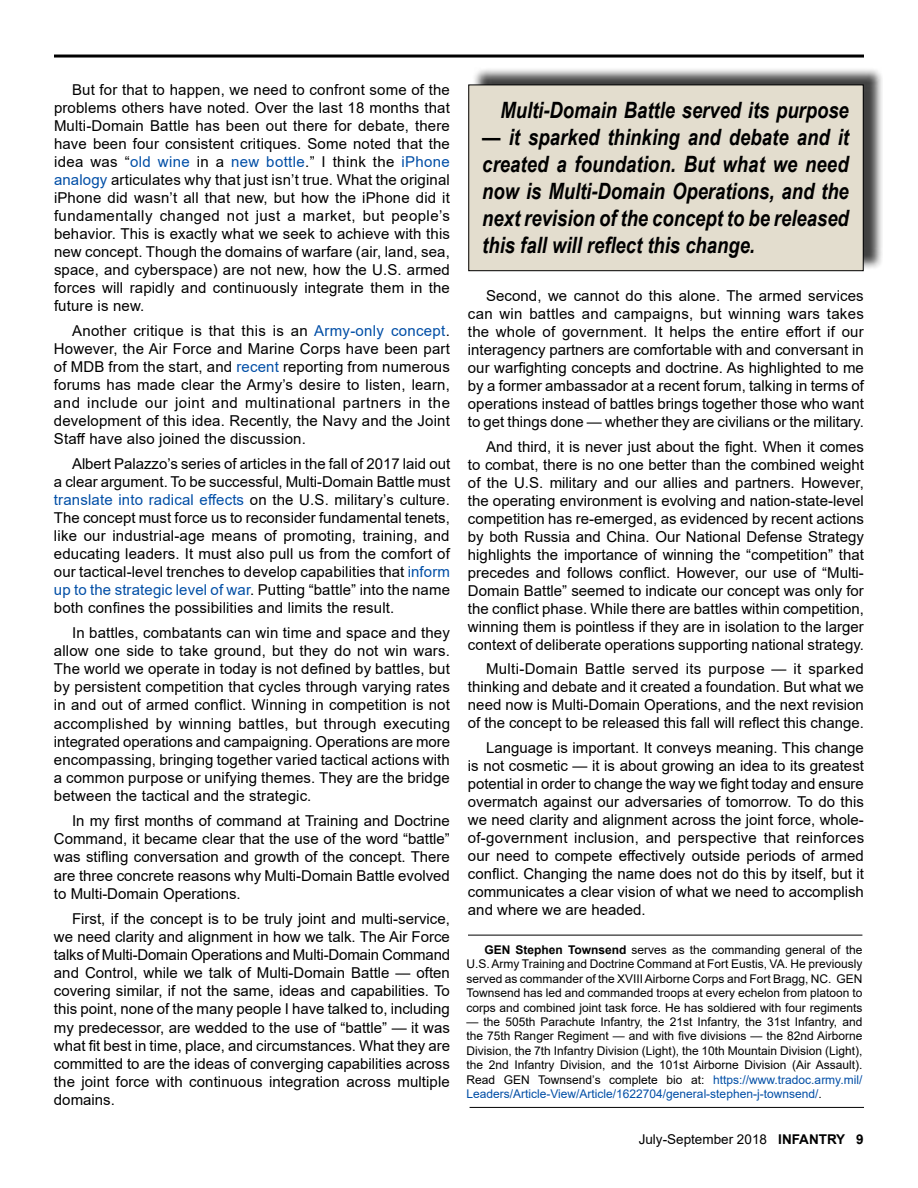
<style>
.page{position:relative;width:918px;height:1188px;background:#fff}
.page>*{position:absolute;margin:0;border:0;box-sizing:border-box;transform-origin:0 0}
.t1{font:italic 700 22.5px/27px "Arial Narrow";color:#000;text-align:justify}
.t2{font:15px/18px "Arial";color:#000;text-align:justify}
.t3{font:13.5px "Arial";color:#000}
.t4{font:12px/14.4px "Arial";color:#000;text-align:justify}
.s1{color:#004ea6}
.s2{font-weight:700}
</style>
<div class="page">
<hr style="left:54px;top:55px;width:810px;height:3px;background:#000">
<hr style="left:468px;top:935px;width:394px;height:1px;background:#000">
<hr style="left:470px;top:1107px;width:394px;height:1px;background:#000">
<div style="left:472px;top:67px;width:411px;height:203px;background:#000;opacity:.75"></div>
<div style="left:469px;top:85px;width:394px;height:186px;background:#e3ddce"></div>
<div style="left:468px;top:85px;width:396px;height:186px;border:1px solid #000"></div>
<p class="t2" style="left:54px;top:81px;width:398px;text-indent:18px">But for that to happen, we need to confront some of the problems others have noted. Over the last 18 months that Multi-Domain Battle has been out there for debate, there have been four consistent critiques. Some noted that the idea was “<span class="s1">old wine</span> in a <span class="s1">new bottle</span>.” I think the <span class="s1">iPhone analogy</span> articulates why that just isn’t true. What the original iPhone did wasn’t all that new, but how the iPhone did it fundamentally changed not just a market, but people’s behavior. This is exactly what we seek to achieve with this new concept. Though the domains of warfare (air, land, sea, space, and cyberspace) are not new, how the U.S. armed forces will rapidly and continuously integrate them in the future is new.</p>
<p class="t2" style="left:54px;top:322px;width:398px;text-indent:18px">Another critique is that this is an <span class="s1">Army-only concept</span>.<br>However, the Air Force and Marine Corps have been part of MDB from the start, and <span class="s1">recent</span> reporting from numerous forums has made clear the Army’s desire to listen, learn, and include our joint and multinational partners in the development of this idea. Recently, the Navy and the Joint Staff have also joined the discussion.</p>
<p class="t2" style="left:54px;top:455px;width:398px;text-indent:18px">Albert Palazzo’s series of articles in the fall of 2017 laid out a clear argument. To be successful, Multi-Domain Battle must <span class="s1">translate into radical effects</span> on the U.S. military’s culture.<br>The concept must force us to reconsider fundamental tenets, like our industrial-age means of promoting, training, and educating leaders. It must also pull us from the comfort of our tactical-level trenches to develop capabilities that <span class="s1">inform up to the strategic level of war</span>. Putting “battle” into the name both confines the possibilities and limits the result.</p>
<p class="t2" style="left:54px;top:623px;width:398px;text-indent:18px">In battles, combatants can win time and space and they allow one side to take ground, but they do not win wars.<br>The world we operate in today is not defined by battles, but by persistent competition that cycles through varying rates in and out of armed conflict. Winning in competition is not accomplished by winning battles, but through executing integrated operations and campaigning. Operations are more encompassing, bringing together varied tactical actions with a common purpose or unifying themes. They are the bridge between the tactical and the strategic.</p>
<p class="t2" style="left:54px;top:812px;width:397px;text-indent:18px">In my first months of command at Training and Doctrine Command, it became clear that the use of the word “battle” was stifling conversation and growth of the concept. There are three concrete reasons why Multi-Domain Battle evolved to Multi-Domain Operations.</p>
<p class="t2" style="left:54px;top:909px;width:398px;text-indent:18px">First, if the concept is to be truly joint and multi-service, we need clarity and alignment in how we talk. The Air Force talks of Multi-Domain Operations and Multi-Domain Command and Control, while we talk of Multi-Domain Battle — often covering similar, if not the same, ideas and capabilities. To this point, none of the many people I have talked to, including my predecessor, are wedded to the use of “battle” — it was what fit best in time, place, and circumstances. What they are committed to are the ideas of converging capabilities across the joint force with continuous integration across multiple domains.</p>
<h1 class="t1" style="left:500px;top:95px;width:350px">Multi-Domain Battle served its purpose</h1>
<h1 class="t1" style="left:482px;top:122px;width:368px">— it sparked thinking and debate and it created a foundation. But what we need now is Multi-Domain Operations, and the next revision of the concept to be released this fall will reflect this change.</h1>
<p class="t2" style="left:468px;top:287px;width:398px;text-indent:18px">Second, we cannot do this alone. The armed services can win battles and campaigns, but winning wars takes the whole of government. It helps the entire effort if our interagency partners are comfortable with and conversant in our warfighting concepts and doctrine. As highlighted to me by a former ambassador at a recent forum, talking in terms of operations instead of battles brings together those who want to get things done — whether they are civilians or the military.</p>
<p class="t2" style="left:468px;top:437px;width:398px;text-indent:18px">And third, it is never just about the fight. When it comes to combat, there is no one better than the combined weight of the U.S. military and our allies and partners. However, the operating environment is evolving and nation-state-level competition has re-emerged, as evidenced by recent actions by both Russia and China. Our National Defense Strategy highlights the importance of winning the “competition” that precedes and follows conflict. However, our use of “Multi-Domain Battle” seemed to indicate our concept was only for the conflict phase. While there are battles within competition, winning them is pointless if they are in isolation to the larger context of deliberate operations supporting national strategy.</p>
<p class="t2" style="left:468px;top:660px;width:397px;text-indent:18px">Multi-Domain Battle served its purpose — it sparked thinking and debate and it created a foundation. But what we need now is Multi-Domain Operations, and the next revision of the concept to be released this fall will reflect this change.</p>
<p class="t2" style="left:468px;top:739px;width:398px;text-indent:18px">Language is important. It conveys meaning. This change is not cosmetic — it is about growing an idea to its greatest potential in order to change the way we fight today and ensure overmatch against our adversaries of tomorrow. To do this we need clarity and alignment across the joint force, whole&shy;of-government inclusion, and perspective that reinforces our need to compete effectively outside periods of armed conflict. Changing the name does not do this by itself, but it communicates a clear vision of what we need to accomplish and where we are headed.</p>
<p class="t4" style="left:466px;top:943px;width:398px;text-indent:18px"><span class="s2">GEN Stephen Townsend</span> serves as the commanding general of the U.S. Army Training and Doctrine Command at Fort Eustis, VA. He previously served as commander of the XVIII Airborne Corps and Fort Bragg, NC. GEN Townsend has led and commanded troops at every echelon from platoon to corps and combined joint task force. He has soldiered with four regiments</p>
<p class="t4" style="left:466px;top:1015px;width:397px">— the 505th Parachute Infantry, the 21st Infantry, the 31st Infantry, and the 75th Ranger Regiment — and with five divisions — the 82nd Airborne Division, the 7th Infantry Division (Light), the 10th Mountain Division (Light), the 2nd Infantry Division, and the 101st Airborne Division (Air Assault).<br>Read GEN Townsend’s complete bio at: <span class="s1">https://www.tradoc.army.mil/ Leaders/Article-View/Article/1622704/general-stephen-j-townsend/</span>.</p>
<p class="t3" style="left:639px;top:1130px;width:227px">July-September 2018 <span class="s2">INFANTRY 9</span></p>
</div>
